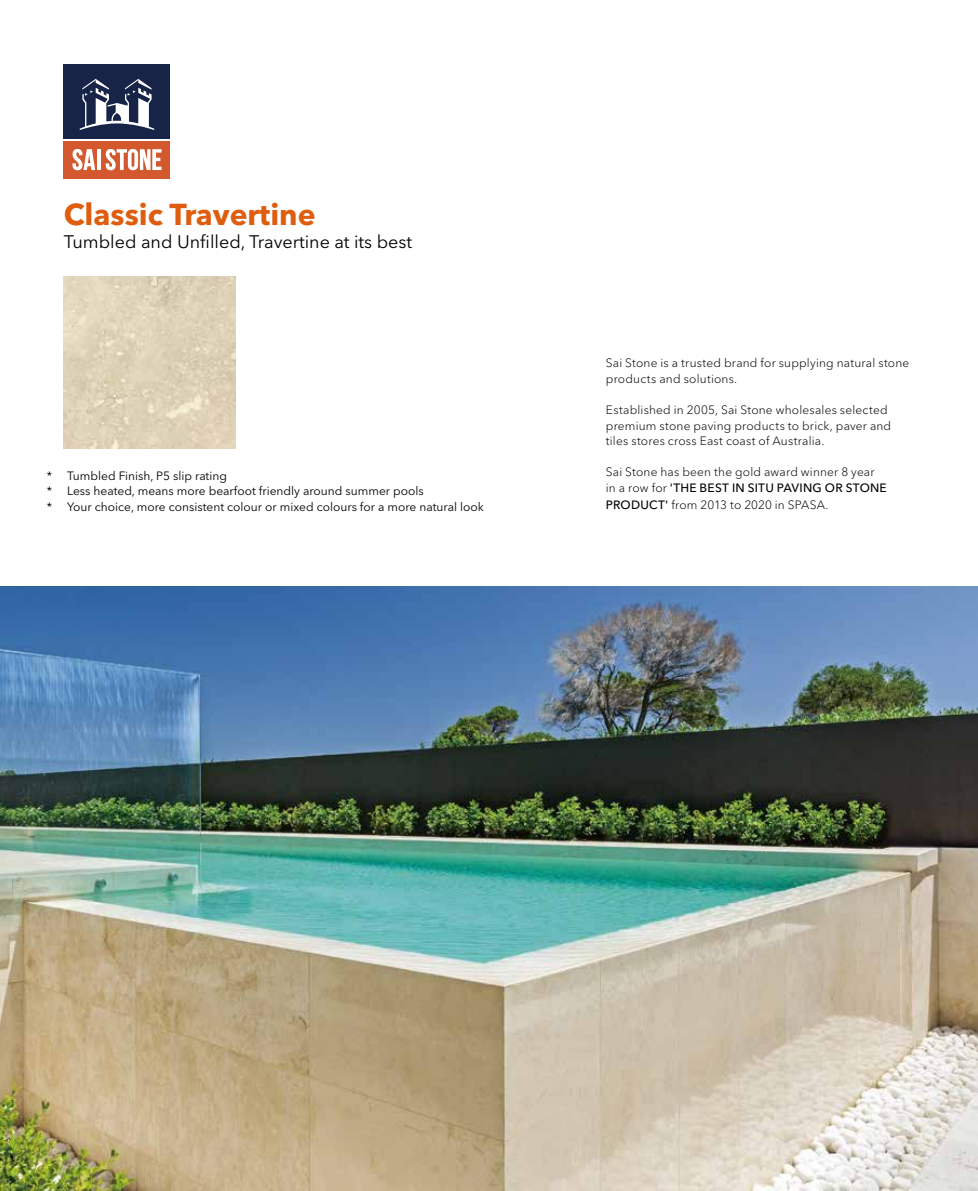
<style>
.page{position:relative;width:978px;height:1191px;background:#fff}
.page>*{position:absolute;margin:0;border:0;box-sizing:border-box;transform-origin:0 0}
.t1{font:700 30px "Avenir Next LT Pro";color:#df5d0f}
.t2{font:18px "Avenir Next LT Pro";color:#040000}
.t3{font:300 12px/15.6px "Avenir Next LT Pro";letter-spacing:.015em;color:#040000}
.t4{font:12px/15.6px "Avenir Next LT Pro";color:#040000}
.s1{font-weight:500}
</style>
<div class="page">
<div style="left:64px;top:141px;width:106px;height:37px;background:#d3582d"></div>
<div style="left:64px;top:64px;width:106px;height:74px;background:#172347"></div>
<svg style="left:80px;top:79px;width:74px;height:51px"></svg>
<svg style="left:72px;top:149px;width:23px;height:21px"></svg>
<hr style="left:97px;top:149px;width:3px;height:21px;background:#fff">
<svg style="left:106px;top:149px;width:56px;height:21px"></svg>
<img style="left:0;top:587px;width:978px;height:604px">
<svg style="left:225px;top:276px;width:10px;height:10px"></svg>
<img style="left:225px;top:286px;width:10px;height:162px">
<img style="left:64px;top:276px;width:161px;height:172px">
<h1 class="t1" style="left:64px;top:196px;width:253px">Classic Travertine</h1>
<h2 class="t2" style="left:64px;top:231px;width:350px">Tumbled and Unfilled, Travertine at its best</h2>
<p class="t4" style="left:47px;top:468px;width:7px;text-align:justify">* * *</p>
<p class="t4" style="left:67px;top:468px;width:418px">Tumbled Finish, P5 slip rating<br>Less heated, means more bearfoot friendly around summer pools<br>Your choice, more consistent colour or mixed colours for a more natural look</p>
<p class="t3" style="left:606px;top:355px;width:305px">Sai Stone is a trusted brand for supplying natural stone products and solutions.</p>
<p class="t3" style="left:606px;top:402px;width:287px">Established in 2005, Sai Stone wholesales selected premium stone paving products to brick, paver and tiles stores cross East coast of Australia.</p>
<p class="t3" style="left:606px;top:464px;width:282px">Sai Stone has been the gold award winner 8 year in a row for <span class="s1">'THE BEST IN SITU PAVING OR STONE</span></p>
<p class="t3" style="left:606px;top:497px;width:224px"><span class="s1">PRODUCT'</span> from 2013 to 2020 in SPASA.</p>
</div>
